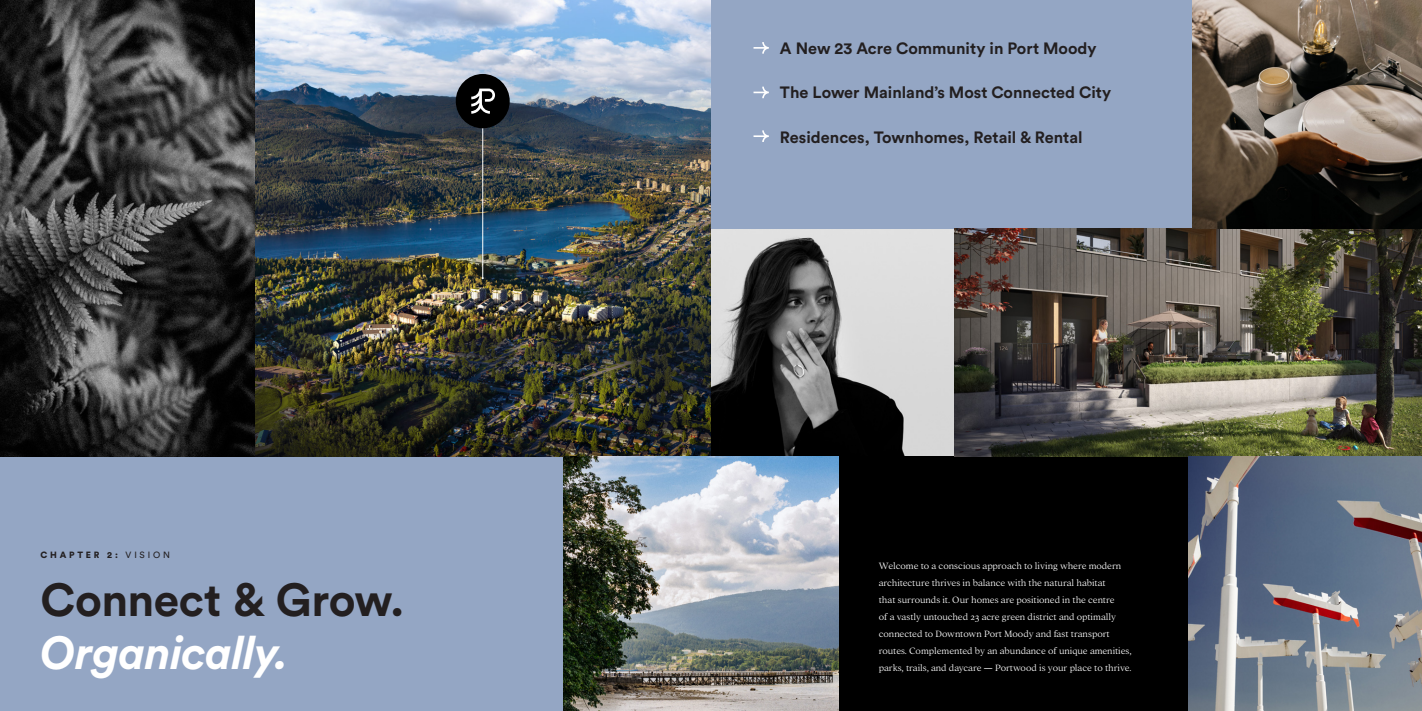
<style>
.page{position:relative;width:1422px;height:711px;background:#fff}
.page>*{position:absolute;margin:0;border:0;box-sizing:border-box;transform-origin:0 0}
.t1{font:700 46px "Circular Std";letter-spacing:-.01em;color:#231f20}
.t2{font:italic 700 46px "Circular Std";letter-spacing:-.015em;color:#fff}
.t3{font:700 16.3px "Circular Std";color:#231f20}
.t4{font:100 10px/17px "Addington CF";letter-spacing:-.01em;color:#fff}
.t5{font:900 9px "Circular Std";letter-spacing:.305em;color:#231f20}
.s1{font-weight:400}
.s2{font-weight:700}
</style>
<div class="page">
<img style="left:711px;top:228px;width:244px;height:229px">
<div style="left:815px;top:457px;width:373px;height:254px;background:#000"></div>
<div style="left:711px;top:0;width:487px;height:228px;background:#94a6c4"></div>
<div style="left:0;top:456px;width:564px;height:255px;background:#94a6c4"></div>
<img style="left:0;top:0;width:711px;height:456px">
<img style="left:955px;top:228px;width:467px;height:229px">
<img style="left:564px;top:456px;width:274px;height:255px">
<img style="left:1188px;top:457px;width:234px;height:254px">
<img style="left:1193px;top:0;width:229px;height:228px">
<hr style="left:482px;top:104px;width:1px;height:174px;background:#fff">
<div style="left:456px;top:74px;width:54px;height:54px;background:#000;border-radius:50%"></div>
<svg style="left:471px;top:89px;width:24px;height:25px"></svg>
<svg style="left:754px;top:42px;width:15px;height:12px"></svg>
<svg style="left:754px;top:87px;width:15px;height:11px"></svg>
<svg style="left:754px;top:130px;width:15px;height:12px"></svg>
<p class="t5" style="left:40px;top:549px;width:131px">CHAPTER 2: <span class="s1">VISION</span></p>
<p class="t1" style="left:40px;top:570px;width:365px">Connect &amp; Grow.</p>
<p class="t2" style="left:40px;top:623px;width:250px">Organically.</p>
<p class="t3" style="left:780px;top:37px;width:318px">A New 23 Acre Community in Port Moody</p>
<p class="t3" style="left:780px;top:82px;width:333px">The Lower Mainland’s Most Connected City</p>
<p class="t3" style="left:780px;top:127px;width:304px">Residences, Townhomes, Retail &amp; Rental</p>
<p class="t4" style="left:879px;top:557px;width:254px">Welcome to a conscious approach to living where modern architecture thrives in balance with the natural habitat<br>that surrounds it. Our homes are positioned in the centre<br>of a vastly untouched 23 acre green district and optimally connected to Downtown Port Moody and fast transport routes. Complemented by an abundance of unique amenities, parks, trails, and daycare <span class="s2">—</span> Portwood is your place to thrive.</p>
</div>
